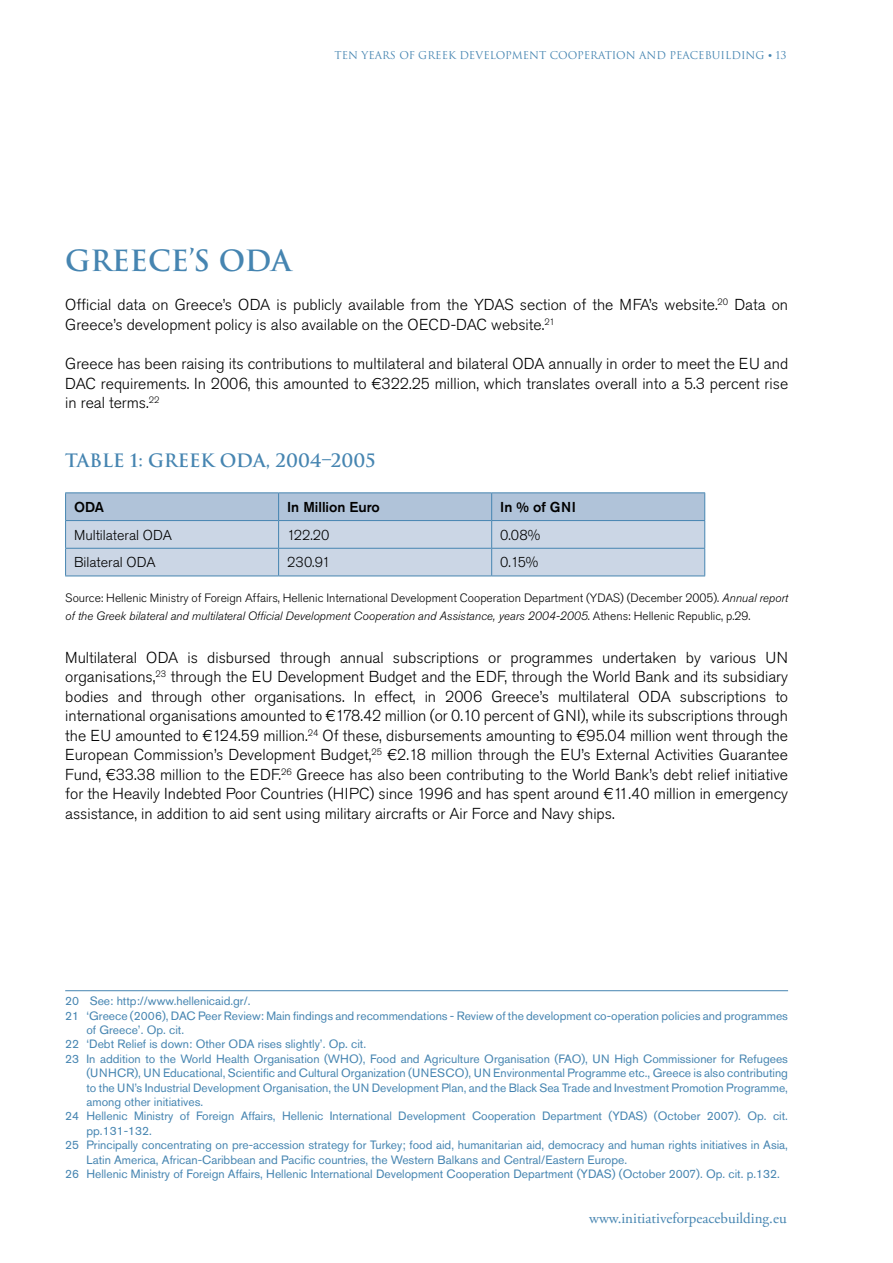
<style>
.page{position:relative;width:893px;height:1263px;background:#fff}
.page>*{position:absolute;margin:0;border:0;box-sizing:border-box;transform-origin:0 0}
.t1{font:700 28.5px "Trajan";color:#4685b1}
.t2{font:700 18px "Trajan";color:#4685b1}
.t3{font:300 15.75px/19.5px "Akzidenz Grotesk Pro";color:#000;text-align:justify}
.t4{font:15px "Adobe Garamond Pro";color:#4685b1}
.t5{font:300 14.25px "Akzidenz Grotesk Pro";color:#000}
.t6{font:500 14.25px "Akzidenz Grotesk Pro";color:#000}
.t7{font:12px "Akzidenz Grotesk Pro";color:#4685b1}
.t8{font:300 12px/18px "Akzidenz Grotesk Pro";color:#000}
.t9{font:10.5px "Trajan";color:#4685b1}
.s1{font-family:"Adobe Garamond Pro"}
.s2{font-style:italic}
</style>
<div class="page">
<hr style="left:65px;top:492px;width:214px;height:1px;background:#4685b1">
<hr style="left:279px;top:492px;width:213px;height:1px;background:#4685b1">
<hr style="left:492px;top:492px;width:213px;height:1px;background:#4685b1">
<svg style="left:65px;top:493px;width:640px;height:83px;background:#bcccdf"></svg>
<hr style="left:65px;top:576px;width:214px;height:1px;background:#4685b1">
<hr style="left:279px;top:576px;width:213px;height:1px;background:#4685b1">
<hr style="left:492px;top:576px;width:213px;height:1px;background:#4685b1">
<hr style="left:65px;top:990px;width:723px;height:1px;background:#4685b1">
<p class="t9" style="left:335px;top:49px;width:454px">TEN YEARS OF GREEK DEVELOPMENT COOPERATION AND PEACEBUILDING <span class="s1">•</span> 13</p>
<h1 class="t1" style="left:65px;top:243px;width:228px">GREECE’S ODA</h1>
<p class="t3" style="left:65px;top:295px;width:724px">Official data on Greece’s ODA is publicly available from the YDAS section of the MFA’s website.<sup>20</sup> Data on<br>Greece’s development policy is also available on the OECD-DAC website.<sup>21</sup></p>
<p class="t3" style="left:65px;top:354px;width:724px">Greece has been raising its contributions to multilateral and bilateral ODA annually in order to meet the EU and DAC requirements. In 2006, this amounted to €322.25 million, which translates overall into a 5.3 percent rise in real terms.<sup>22</sup></p>
<p class="t2" style="left:65px;top:449px;width:312px">TABLE 1: GREEK ODA, 2004–2005</p>
<p class="t6" style="left:74px;top:498px;width:31px">ODA</p>
<p class="t6" style="left:287px;top:498px;width:94px">In Million Euro</p>
<p class="t6" style="left:500px;top:498px;width:77px">In % of GNI</p>
<p class="t5" style="left:74px;top:525px;width:99px">Multilateral ODA</p>
<p class="t5" style="left:287px;top:525px;width:44px">122.20</p>
<p class="t5" style="left:500px;top:525px;width:42px">0.08%</p>
<p class="t5" style="left:74px;top:553px;width:83px">Bilateral ODA</p>
<p class="t5" style="left:287px;top:553px;width:45px">230.91</p>
<p class="t5" style="left:500px;top:553px;width:40px">0.15%</p>
<p class="t8" style="left:65px;top:589px;width:724px">Source: Hellenic Ministry of Foreign Affairs, Hellenic International Development Cooperation Department (YDAS) (December 2005). <span class="s2">Annual report of the Greek bilateral and multilateral Official Development Cooperation and Assistance, years 2004-2005</span>. Athens: Hellenic Republic, p.29.</p>
<p class="t3" style="left:65px;top:647px;width:724px">Multilateral ODA is disbursed through annual subscriptions or programmes undertaken by various UN organisations,<sup>23</sup> through the EU Development Budget and the EDF, through the World Bank and its subsidiary bodies and through other organisations. In effect, in 2006 Greece’s multilateral ODA subscriptions to international organisations amounted to €178.42 million (or 0.10 percent of GNI), while its subscriptions through the EU amounted to €124.59 million.<sup>24</sup> Of these, disbursements amounting to €95.04 million went through the European Commission’s Development Budget,<sup>25</sup> €2.18 million through the EU’s External Activities Guarantee Fund, €33.38 million to the EDF.<sup>26</sup> Greece has also been contributing to the World Bank’s debt relief initiative for the Heavily Indebted Poor Countries (HIPC) since 1996 and has spent around €11.40 million in emergency assistance, in addition to aid sent using military aircrafts or Air Force and Navy ships.</p>
<p class="t7" style="left:65px;top:993px;width:187px">20 See: http://www.hellenicaid.gr/.</p>
<p class="t7" style="left:65px;top:1007px;width:724px">21 ‘Greece (2006), DAC Peer Review: Main findings and recommendations - Review of the development co-operation policies and programmes</p>
<p class="t7" style="left:86px;top:1022px;width:99px">of Greece’. Op. cit.</p>
<p class="t7" style="left:65px;top:1036px;width:302px">22 ‘Debt Relief is down: Other ODA rises slightly’. Op. cit.</p>
<p class="t7" style="left:65px;top:1051px;width:724px">23 In addition to the World Health Organisation (WHO), Food and Agriculture Organisation (FAO), UN High Commissioner for Refugees</p>
<p class="t7" style="left:86px;top:1065px;width:703px">(UNHCR), UN Educational, Scientific and Cultural Organization (UNESCO), UN Environmental Programme etc., Greece is also contributing</p>
<p class="t7" style="left:86px;top:1079px;width:703px">to the UN’s Industrial Development Organisation, the UN Development Plan, and the Black Sea Trade and Investment Promotion Programme,</p>
<p class="t7" style="left:86px;top:1094px;width:118px">among other initiatives.</p>
<p class="t7" style="left:65px;top:1108px;width:724px">24 Hellenic Ministry of Foreign Affairs, Hellenic International Development Cooperation Department (YDAS) (October 2007). Op. cit.</p>
<p class="t7" style="left:86px;top:1123px;width:67px">pp.131-132.</p>
<p class="t7" style="left:65px;top:1137px;width:724px">25 Principally concentrating on pre-accession strategy for Turkey; food aid, humanitarian aid, democracy and human rights initiatives in Asia,</p>
<p class="t7" style="left:86px;top:1151px;width:542px">Latin America, African-Caribbean and Pacific countries, the Western Balkans and Central/Eastern Europe.</p>
<p class="t7" style="left:65px;top:1166px;width:716px">26 Hellenic Ministry of Foreign Affairs, Hellenic International Development Cooperation Department (YDAS) (October 2007). Op. cit. p.132.</p>
<p class="t4" style="left:589px;top:1209px;width:199px">www.initiativeforpeacebuilding.eu</p>
</div>
